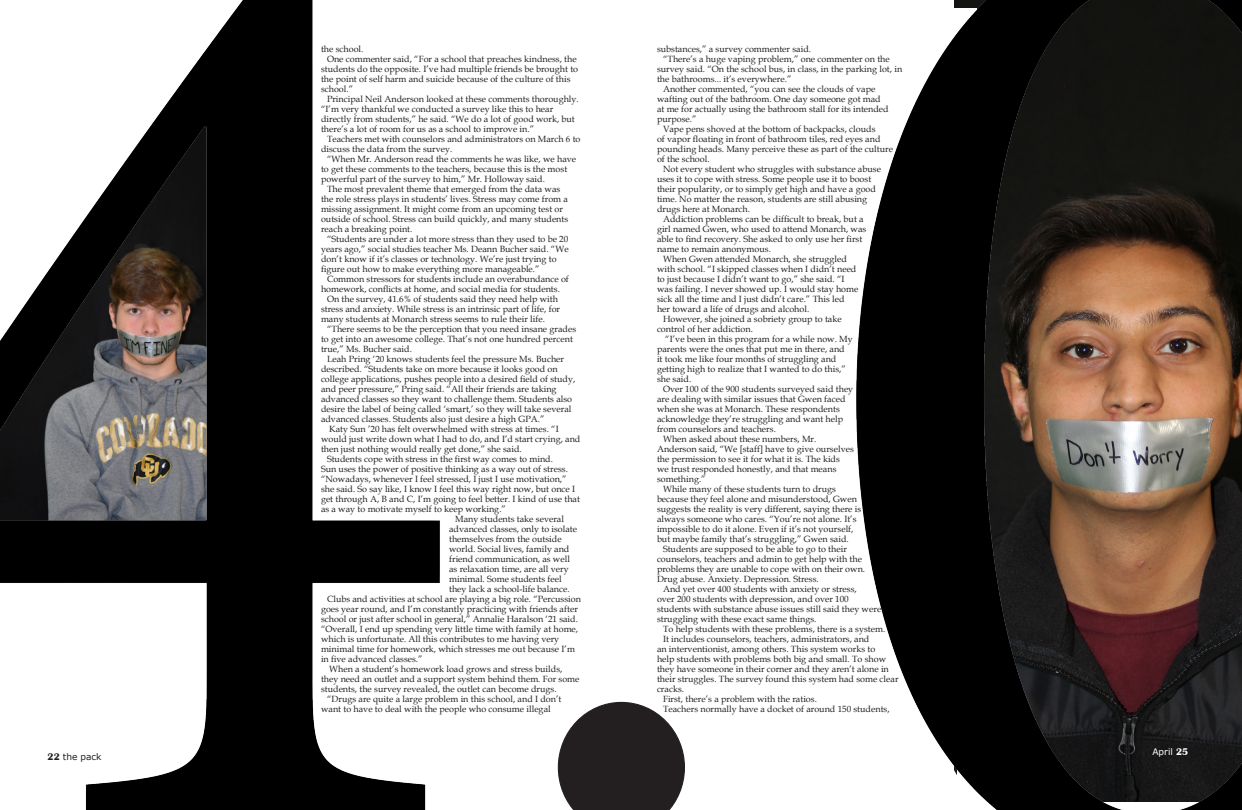
<style>
.page{position:relative;width:1242px;height:810px;background:#fff}
.page>*{position:absolute;margin:0;border:0;box-sizing:border-box;transform-origin:0 0}
.t1{font:9px/10px "Book Antiqua";color:#231f20}
.t2{font:9px "Verdana";color:#231f20}
.t3{font:9px "Verdana";color:#fff}
.s1{font-family:"Britannic";font-weight:700;font-size:10px}
</style>
<div class="page">
<svg style="left:558px;top:702px;width:127px;height:108px;background:#454243"></svg>
<img style="left:0;top:0;width:440px;height:810px">
<img style="left:856px;top:0;width:386px;height:810px">
<svg style="left:915px;top:756px;width:62px;height:54px"></svg>
<p class="t2" style="left:48px;top:751px;width:56px"><span class="s1">22</span> the pack</p>
<p class="t1" style="left:321px;top:43px;width:44px">the school.</p>
<p class="t1" style="left:321px;top:53px;width:259px;text-indent:6px">One commenter said, “For a school that preaches kindness, the students do the opposite. I’ve had multiple friends be brought to the point of self harm and suicide because of the culture of this school.”</p>
<p class="t1" style="left:321px;top:93px;width:259px;text-indent:6px">Principal Neil Anderson looked at these comments thoroughly. “I’m very thankful we conducted a survey like this to hear directly from students,” he said. “We do a lot of good work, but there’s a lot of room for us as a school to improve in.”</p>
<p class="t1" style="left:321px;top:133px;width:261px;text-indent:6px">Teachers met with counselors and administrators on March 6 to discuss the data from the survey.</p>
<p class="t1" style="left:321px;top:153px;width:257px;text-indent:6px">“When Mr. Anderson read the comments he was like, we have to get these comments to the teachers, because this is the most powerful part of the survey to him,” Mr. Holloway said.</p>
<p class="t1" style="left:321px;top:183px;width:249px;text-indent:6px">The most prevalent theme that emerged from the data was the role stress plays in students’ lives. Stress may come from a missing assignment. It might come from an upcoming test or outside of school. Stress can build quickly, and many students reach a breaking point.</p>
<p class="t1" style="left:321px;top:233px;width:249px;text-indent:6px">“Students are under a lot more stress than they used to be 20 years ago,” social studies teacher Ms. Deann Bucher said. “We don’t know if it’s classes or technology. We’re just trying to figure out how to make everything more manageable.”</p>
<p class="t1" style="left:321px;top:273px;width:249px;text-indent:6px">Common stressors for students include an overabundance of homework, conflicts at home, and social media for students.</p>
<p class="t1" style="left:321px;top:293px;width:241px;text-indent:6px">On the survey, 41.6% of students said they need help with stress and anxiety. While stress is an intrinsic part of life, for many students at Monarch stress seems to rule their life.</p>
<p class="t1" style="left:321px;top:323px;width:257px;text-indent:6px">“There seems to be the perception that you need insane grades to get into an awesome college. That’s not one hundred percent true,” Ms. Bucher said.</p>
<p class="t1" style="left:321px;top:353px;width:256px;text-indent:6px">Leah Pring ‘20 knows students feel the pressure Ms. Bucher described. “Students take on more because it looks good on college applications, pushes people into a desired field of study, and peer pressure,” Pring said. “All their friends are taking advanced classes so they want to challenge them. Students also desire the label of being called ‘smart,’ so they will take several advanced classes. Students also just desire a high GPA.”</p>
<p class="t1" style="left:321px;top:423px;width:261px;text-indent:8px">Katy Sun ’20 has felt overwhelmed with stress at times. “I would just write down what I had to do, and I’d start crying, and then just nothing would really get done,” she said.</p>
<p class="t1" style="left:321px;top:453px;width:261px;text-indent:6px">Students cope with stress in the first way comes to mind.<br>Sun uses the power of positive thinking as a way out of stress. “Nowadays, whenever I feel stressed, I just I use motivation,” she said. So say like, I know I feel this way right now, but once I get through A, B and C, I’m going to feel better. I kind of use that as a way to motivate myself to keep working.”</p>
<p class="t1" style="left:449px;top:513px;width:130px;text-indent:6px">Many students take several advanced classes, only to isolate themselves from the outside world. Social lives, family and friend communication, as well as relaxation time, are all very minimal. Some students feel they lack a school-life balance.</p>
<p class="t1" style="left:321px;top:593px;width:262px;text-indent:6px">Clubs and activities at school are playing a big role. “Percussion goes year round, and I’m constantly practicing with friends after school or just after school in general,” Annalie Haralson ‘21 said. “Overall, I end up spending very little time with family at home, which is unfortunate. All this contributes to me having very minimal time for homework, which stresses me out because I’m in five advanced classes.”</p>
<p class="t1" style="left:321px;top:663px;width:260px;text-indent:8px">When a student’s homework load grows and stress builds, they need an outlet and a support system behind them. For some students, the survey revealed, the outlet can become drugs.</p>
<p class="t1" style="left:321px;top:693px;width:242px;text-indent:6px">“Drugs are quite a large problem in this school, and I don’t want to have to deal with the people who consume illegal</p>
<p class="t1" style="left:657px;top:43px;width:156px">substances,” a survey commenter said.</p>
<p class="t1" style="left:657px;top:53px;width:247px;text-indent:6px">“There’s a huge vaping problem,” one commenter on the survey said. “On the school bus, in class, in the parking lot, in the bathrooms... it’s everywhere.”</p>
<p class="t1" style="left:657px;top:83px;width:233px;text-indent:6px">Another commented, “you can see the clouds of vape wafting out of the bathroom. One day someone got mad at me for actually using the bathroom stall for its intended purpose.”</p>
<p class="t1" style="left:657px;top:123px;width:238px;text-indent:6px">Vape pens shoved at the bottom of backpacks, clouds<br>of vapor floating in front of bathroom tiles, red eyes and pounding heads. Many perceive these as part of the culture of the school.</p>
<p class="t1" style="left:657px;top:163px;width:225px;text-indent:6px">Not every student who struggles with substance abuse uses it to cope with stress. Some people use it to boost their popularity, or to simply get high and have a good time. No matter the reason, students are still abusing drugs here at Monarch.</p>
<p class="t1" style="left:657px;top:213px;width:211px;text-indent:6px">Addiction problems can be difficult to break, but a girl named Gwen, who used to attend Monarch, was able to find recovery. She asked to only use her first name to remain anonymous.</p>
<p class="t1" style="left:657px;top:253px;width:203px;text-indent:6px">When Gwen attended Monarch, she struggled with school. “I skipped classes when I didn’t need to just because I didn’t want to go,” she said. “I was failing. I never showed up. I would stay home sick all the time and I just didn’t care.” This led her toward a life of drugs and alcohol.</p>
<p class="t1" style="left:657px;top:313px;width:186px;text-indent:6px">However, she joined a sobriety group to take control of her addiction.</p>
<p class="t1" style="left:657px;top:333px;width:197px;text-indent:8px">“I’ve been in this program for a while now. My parents were the ones that put me in there, and<br>it took me like four months of struggling and getting high to realize that I wanted to do this,” she said.</p>
<p class="t1" style="left:657px;top:383px;width:198px;text-indent:6px">Over 100 of the 900 students surveyed said they are dealing with similar issues that Gwen faced when she was at Monarch. These respondents acknowledge they’re struggling and want help from counselors and teachers.</p>
<p class="t1" style="left:657px;top:433px;width:198px;text-indent:6px">When asked about these numbers, Mr.<br>Anderson said, “We [staff] have to give ourselves the permission to see it for what it is. The kids we trust responded honestly, and that means something.”</p>
<p class="t1" style="left:657px;top:483px;width:206px;text-indent:6px">While many of these students turn to drugs because they feel alone and misunderstood, Gwen suggests the reality is very different, saying there is always someone who cares. “You’re not alone. It’s impossible to do it alone. Even if it’s not yourself, but maybe family that’s struggling,” Gwen said.</p>
<p class="t1" style="left:657px;top:543px;width:210px;text-indent:6px">Students are supposed to be able to go to their counselors, teachers and admin to get help with the problems they are unable to cope with on their own.<br>Drug abuse. Anxiety. Depression. Stress.</p>
<p class="t1" style="left:657px;top:583px;width:226px;text-indent:6px">And yet over 400 students with anxiety or stress,<br>over 200 students with depression, and over 100 students with substance abuse issues still said they were struggling with these exact same things.</p>
<p class="t1" style="left:663px;top:623px;width:224px">To help students with these problems, there is a system.</p>
<p class="t1" style="left:657px;top:633px;width:243px;text-indent:6px">It includes counselors, teachers, administrators, and<br>an interventionist, among others. This system works to<br>help students with problems both big and small. To show they have someone in their corner and they aren’t alone in their struggles. The survey found this system had some clear cracks.</p>
<p class="t1" style="left:663px;top:693px;width:155px">First, there’s a problem with the ratios.</p>
<p class="t1" style="left:663px;top:703px;width:228px">Teachers normally have a docket of around 150 students,</p>
<p class="t3" style="left:1152px;top:746px;width:37px">April <span class="s1">25</span></p>
</div>
